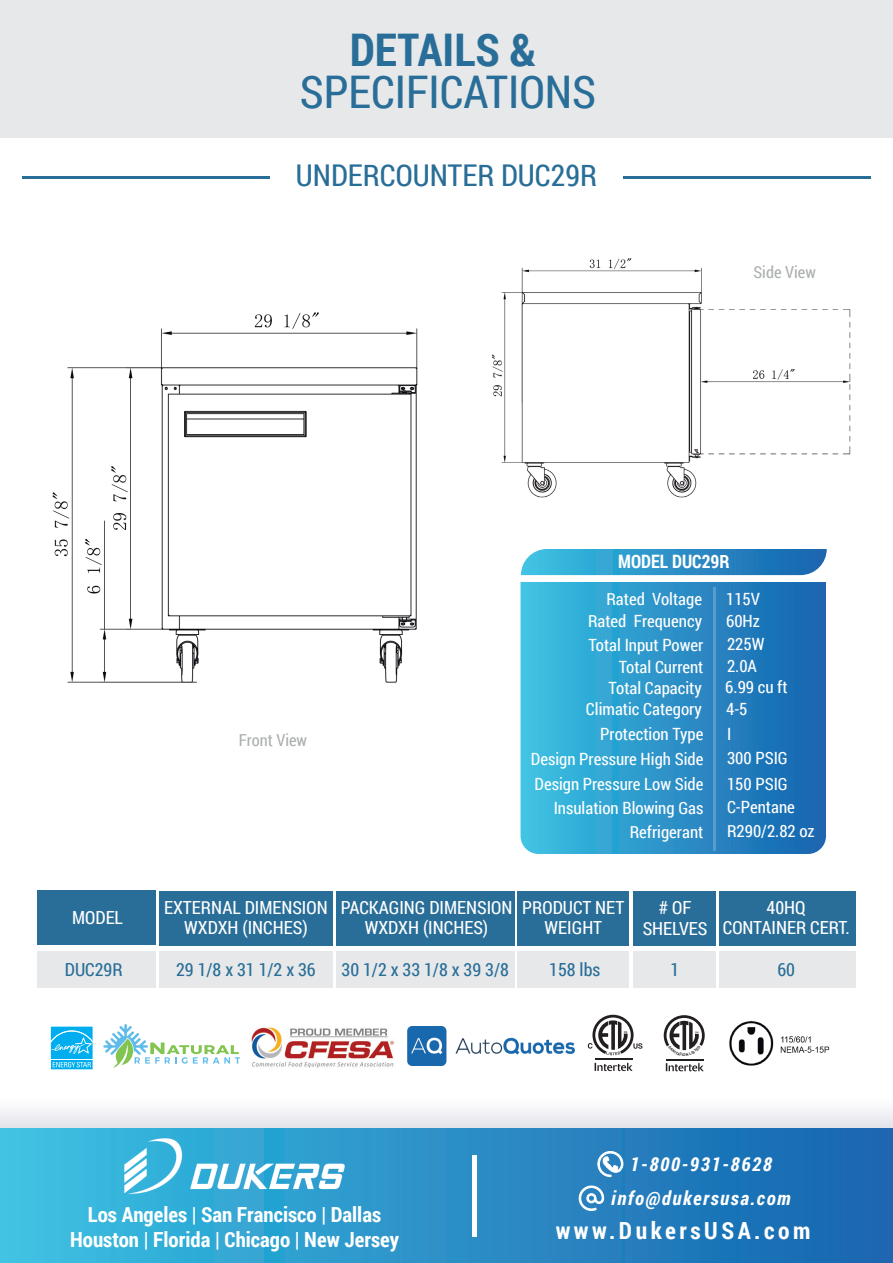
<style>
.page{position:relative;width:893px;height:1263px;background:#fff}
.page>*{position:absolute;margin:0;border:0;box-sizing:border-box;transform-origin:0 0}
.t1{font:45px "Roboto Condensed";color:#296e98}
.t2{font:700 45px "Roboto Condensed";color:#296e98}
.t3{font:30px "Roboto Condensed";color:#296e98}
.t4{font:700 23.55px "Roboto Condensed";letter-spacing:.15em;color:#fff}
.t5{font:700 20.85px/24.9px "Roboto Condensed";color:#fff;text-align:center}
.t6{font:italic 700 19.2px/33.9px "Roboto Condensed";letter-spacing:.08em;color:#fff;text-align:center}
.t7{font:700 18.45px "Roboto Condensed";color:#fff;scale:.96 1}
.t8{font:18px/20.7px "Roboto Condensed";color:#fff;text-align:center}
.t9{font:18px "Roboto Condensed";color:#296e98}
.t10{font:16.95px/25.3px "Roboto Condensed";color:#fff}
.t11{font:16.5px "Roboto Condensed";color:#adb0b0}
</style>
<div class="page">
<div style="left:0;top:1097px;width:893px;height:32px;background:linear-gradient(to bottom,#fff,#e1e3ea)"></div>
<div style="left:0;top:1128px;width:893px;height:135px;background:linear-gradient(to right,#3dc0e2,#1863ae)"></div>
<div style="left:472px;top:1155px;width:5px;height:82px;background:#fff"></div>
<svg style="left:597px;top:1151px;width:26px;height:26px"></svg>
<svg style="left:578px;top:1185px;width:26px;height:26px"></svg>
<img style="left:117px;top:1128px;width:235px;height:75px">
<div style="left:0;top:0;width:893px;height:138px;background:#e7e8e9"></div>
<hr style="left:23px;top:176px;width:247px;height:2px;background:#296e98">
<hr style="left:623px;top:176px;width:247px;height:2px;background:#296e98">
<div style="left:518px;top:891px;width:111px;height:55px;background:#296e98"></div>
<div style="left:159px;top:891px;width:174px;height:55px;background:#296e98"></div>
<div style="left:336px;top:891px;width:179px;height:55px;background:#296e98"></div>
<div style="left:159px;top:952px;width:174px;height:36px;background:#e7e8e9"></div>
<div style="left:336px;top:952px;width:179px;height:36px;background:#e7e8e9"></div>
<div style="left:518px;top:952px;width:111px;height:36px;background:#e7e8e9"></div>
<div style="left:38px;top:890px;width:118px;height:55px;background:#296e98"></div>
<div style="left:38px;top:951px;width:118px;height:36px;background:#e7e8e9"></div>
<div style="left:719px;top:891px;width:136px;height:55px;background:#296e98"></div>
<div style="left:719px;top:952px;width:136px;height:36px;background:#e7e8e9"></div>
<div style="left:633px;top:891px;width:83px;height:55px;background:#296e98"></div>
<div style="left:634px;top:952px;width:82px;height:36px;background:#e7e8e9"></div>
<svg style="left:520px;top:582px;width:306px;height:272px;background:#2b92c8"></svg>
<svg style="left:521px;top:549px;width:306px;height:26px;background:#3295ca"></svg>
<hr style="left:713px;top:587px;width:3px;height:263px;background:#fff">
<img style="left:492px;top:258px;width:359px;height:240px">
<img style="left:52px;top:312px;width:366px;height:371px">
<svg style="left:588px;top:1015px;width:54px;height:40px"></svg>
<svg style="left:595px;top:1063px;width:38px;height:8px"></svg>
<hr style="left:595px;top:1059px;width:38px;height:1px;background:#231f20">
<svg style="left:666px;top:1063px;width:38px;height:8px"></svg>
<hr style="left:666px;top:1059px;width:38px;height:1px;background:#231f20">
<svg style="left:103px;top:1024px;width:137px;height:44px"></svg>
<img style="left:407px;top:1027px;width:167px;height:39px">
<img style="left:729px;top:1021px;width:101px;height:45px">
<div style="left:50px;top:1025px;width:44px;height:35px;background:#a4e2f9"></div>
<svg style="left:50px;top:1027px;width:44px;height:43px;background:#39c0f2"></svg>
<img style="left:251px;top:1027px;width:143px;height:41px">
<svg style="left:664px;top:1015px;width:41px;height:36px"></svg>
<h1 class="t2" style="left:350px;top:18px;width:188px">DETAILS &amp;</h1>
<h1 class="t1" style="left:300px;top:61px;width:298px">SPECIFICATIONS</h1>
<h2 class="t3" style="left:296px;top:154px;width:303px">UNDERCOUNTER DUC29R</h2>
<p class="t11" style="left:753px;top:261px;width:64px">Side View</p>
<p class="t8" style="left:72px;top:907px;width:52px">MODEL</p>
<p class="t9" style="left:65px;top:957px;width:59px">DUC29R</p>
<p class="t11" style="left:239px;top:729px;width:70px">Front View</p>
<p class="t7" style="left:618px;top:549px;width:117px">MODEL DUC29R</p>
<p class="t10" style="left:606px;top:586px;width:97px">Rated Voltage</p>
<p class="t10" style="left:726px;top:586px;width:35px">115V</p>
<p class="t10" style="left:588px;top:631px;width:117px">Total Input Power</p>
<p class="t10" style="left:727px;top:631px;width:39px">225W</p>
<p class="t10" style="left:619px;top:653px;width:86px">Total Current</p>
<p class="t10" style="left:727px;top:653px;width:31px">2.0A</p>
<p class="t10" style="left:586px;top:696px;width:118px">Climatic Category</p>
<p class="t10" style="left:726px;top:695px;width:23px">4-5</p>
<p class="t10" style="left:588px;top:608px;width:116px">Rated Frequency</p>
<p class="t10" style="left:726px;top:607px;width:35px">60Hz</p>
<p class="t10" style="left:609px;top:675px;width:95px">Total Capacity</p>
<p class="t10" style="left:725px;top:674px;width:64px">6.99 cu ft</p>
<p class="t10" style="left:600px;top:721px;width:105px">Protection Type</p>
<p class="t10" style="left:727px;top:720px;width:6px">I</p>
<p class="t10" style="left:531px;top:745px;width:174px">Design Pressure High Side<br>Design Pressure Low Side</p>
<p class="t10" style="left:727px;top:745px;width:62px">300 PSIG</p>
<p class="t10" style="left:727px;top:770px;width:62px">150 PSIG</p>
<p class="t10" style="left:554px;top:794px;width:151px">Insulation Blowing Gas</p>
<p class="t10" style="left:727px;top:793px;width:69px">C-Pentane</p>
<p class="t10" style="left:630px;top:819px;width:75px">Refrigerant</p>
<p class="t10" style="left:727px;top:818px;width:89px">R290/2.82 oz</p>
<p class="t8" style="left:164px;top:896px;width:165px">EXTERNAL DIMENSION<br>WXDXH (INCHES)</p>
<p class="t8" style="left:522px;top:896px;width:104px">PRODUCT NET<br>WEIGHT</p>
<p class="t9" style="left:176px;top:957px;width:141px">29 1/8 x 31 1/2 x 36</p>
<p class="t8" style="left:341px;top:896px;width:173px">PACKAGING DIMENSION<br>WXDXH (INCHES)</p>
<p class="t9" style="left:342px;top:957px;width:169px">30 1/2 x 33 1/8 x 39 3/8</p>
<p class="t9" style="left:549px;top:957px;width:53px">158 lbs</p>
<p class="t8" style="left:643px;top:896px;width:66px"># OF<br>SHELVES</p>
<p class="t9" style="left:670px;top:957px;width:10px">1</p>
<p class="t8" style="left:723px;top:896px;width:128px">40HQ<br>CONTAINER CERT.</p>
<p class="t9" style="left:777px;top:957px;width:19px">60</p>
<p class="t5" style="left:70px;top:1201px;width:330px">Los Angeles | San Francisco | Dallas<br>Houston | Florida | Chicago | New Jersey</p>
<p class="t6" style="left:611px;top:1146px;width:181px">1-800-931-8628 info@dukersusa.com</p>
<h3 class="t4" style="left:556px;top:1214px;width:256px">www.DukersUSA.com</h3>
</div>
